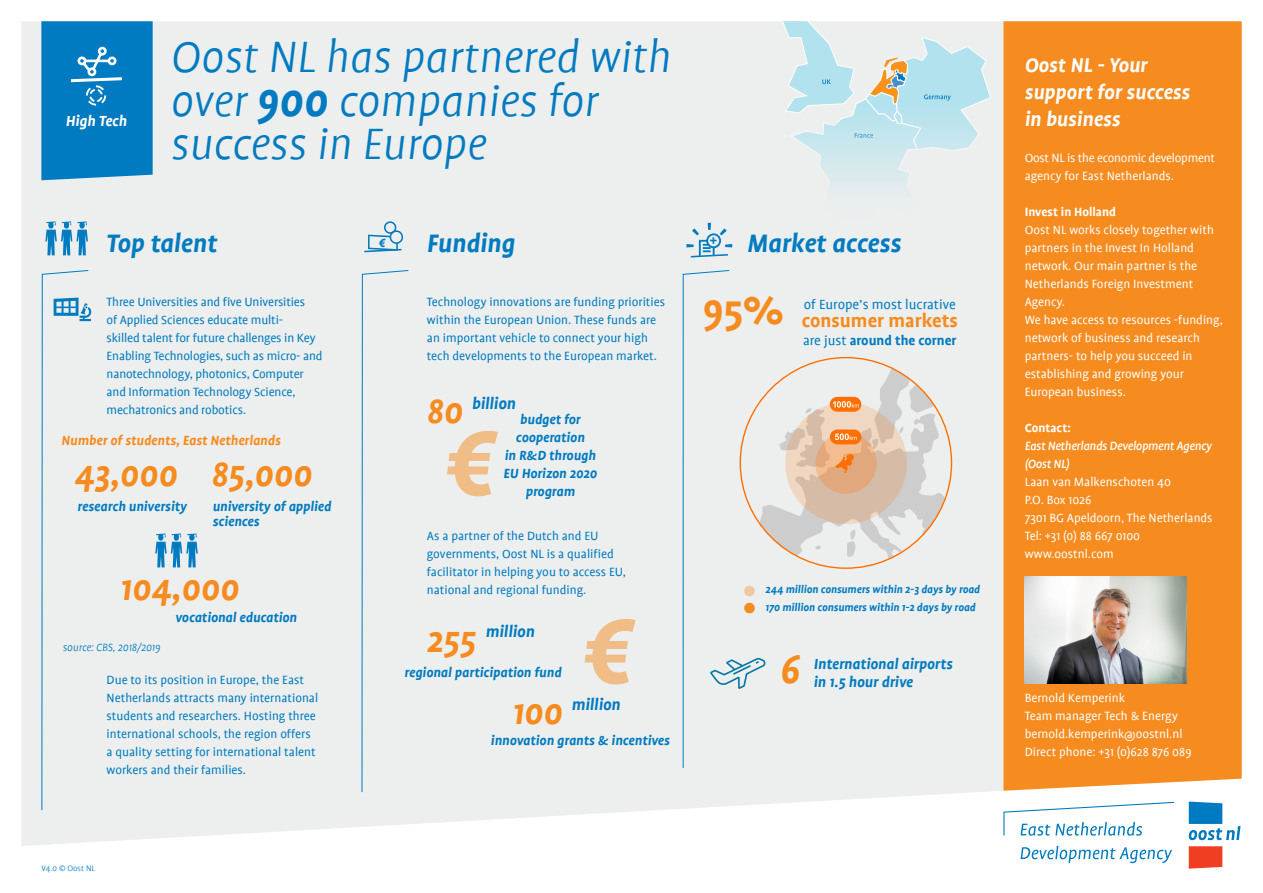
<style>
.page{position:relative;width:1263px;height:893px;background:#fff}
.page>*{position:absolute;margin:0;border:0;box-sizing:border-box;transform-origin:0 0}
.t1{font:italic 300 49.5px/43.5px "Profile";color:#007ac0}
.t2{font:700 45px "Profile";color:#f68b1f}
.t3{font:italic 700 45px "Profile";color:#f68b1f}
.t4{font:italic 700 38.85px "Profile";color:#f68b1f}
.t5{font:italic 700 28.5px "Profile";color:#007ac0}
.t6{font:italic 700 22.5px/27px "Profile";color:#fff}
.t7{font:700 21px "Profile";color:#f68b1f}
.t8{font:italic 700 18px "Profile";color:#007ac0}
.t9{font:italic 700 16.5px "Profile";color:#007ac0}
.t10{font:italic 700 16.5px "Profile";color:#fff}
.t11{font:700 15.75px "Profile";color:#fff}
.t12{font:700 15.75px "Profile";color:#007ac0}
.t13{font:italic 700 15px/18px "Profile";color:#007ac0;text-align:center}
.t14{font:italic 700 15px "Profile";color:#f68b1f}
.t15{font:15px "Profile";color:#007ac0}
.t16{font:700 15px "Profile";color:#007ac0}
.t17{font:13.5px/18px "Profile";color:#007ac0}
.t18{font:13.5px/18px "Profile";color:#fff}
.t19{font:13.5px/18px "Profile";letter-spacing:-.02em;color:#fff}
.t20{font:italic 500 13.5px/18px "Profile";letter-spacing:-.02em;color:#fff}
.t21{font:700 13.5px "Profile";color:#fff}
.t22{font:italic 700 13.5px "Profile NO";color:#007ac0}
.t23{font:italic 700 12px "Profile";color:#007ac0}
.t24{font:italic 300 12px "Profile";color:#007ac0}
.t25{font:300 9px "Profile";color:#007ac0}
.s1{font-weight:700}
.s2{font-weight:400}
</style>
<div class="page">
<div style="left:21px;top:21px;width:982px;height:825px;background:#ecefee"></div>
<div style="left:1003px;top:21px;width:239px;height:770px;background:#f68b1f"></div>
<svg style="left:361px;top:270px;width:48px;height:523px;background:#e2eaec"></svg>
<div style="left:41px;top:270px;width:50px;height:541px;background:#ecefee"></div>
<svg style="left:363px;top:221px;width:41px;height:32px"></svg>
<svg style="left:1189px;top:846px;width:33px;height:23px"></svg>
<svg style="left:1189px;top:801px;width:51px;height:39px"></svg>
<svg style="left:1020px;top:846px;width:152px;height:17px"></svg>
<svg style="left:1003px;top:802px;width:171px;height:34px"></svg>
<svg style="left:45px;top:221px;width:43px;height:34px"></svg>
<svg style="left:447px;top:431px;width:51px;height:65px;background:#eed5b9"></svg>
<svg style="left:584px;top:619px;width:51px;height:65px;background:#eed5b9"></svg>
<svg style="left:778px;top:21px;width:213px;height:202px;background:#d9e9eb"></svg>
<svg style="left:155px;top:533px;width:43px;height:34px"></svg>
<svg style="left:686px;top:223px;width:46px;height:35px;background:#bcd7e4"></svg>
<svg style="left:41px;top:21px;width:112px;height:159px;background:#0f81c3"></svg>
<img style="left:1024px;top:576px;width:162px;height:108px">
<svg style="left:682px;top:270px;width:270px;height:499px;background:#e8e6e3"></svg>
<div style="left:744px;top:603px;width:11px;height:10px;background:#f68b1f;border-radius:50%"></div>
<div style="left:744px;top:586px;width:11px;height:10px;background:#efc9a0;border-radius:50%"></div>
<p class="t10" style="left:66px;top:112px;width:63px">High Tech</p>
<p class="t1" style="left:171px;top:36px;width:502px">Oost NL has partnered with over <span class="s1">900</span> companies for success in Europe</p>
<p class="t5" style="left:106px;top:228px;width:112px">Top talent</p>
<p class="t5" style="left:427px;top:228px;width:90px">Funding</p>
<p class="t5" style="left:747px;top:228px;width:156px">Market access</p>
<p class="t17" style="left:107px;top:293px;width:218px">Three Universities and five Universities<br>of Applied Sciences educate multi-<br>skilled talent for future challenges in Key Enabling Technologies, such as micro- and nanotechnology, photonics, Computer and Information Technology Science, mechatronics and robotics.</p>
<p class="t12" style="left:710px;top:232px;width:9px">+</p>
<p class="t22" style="left:379px;top:236px;width:8px">€</p>
<p class="t2" style="left:703px;top:285px;width:83px">95%</p>
<p class="t15" style="left:804px;top:296px;width:153px">of Europe’s most lucrative</p>
<p class="t17" style="left:427px;top:293px;width:240px">Technology innovations are funding priorities within the European Union. These funds are an important vehicle to connect your high tech developments to the European market.</p>
<p class="t7" style="left:802px;top:309px;width:158px">consumer markets</p>
<p class="t16" style="left:803px;top:332px;width:155px"><span class="s2">are just</span> around the corner</p>
<p class="t11" style="left:710px;top:320px;width:9px">+</p>
<p class="t4" style="left:427px;top:390px;width:38px">80</p>
<p class="t8" style="left:472px;top:393px;width:45px">billion</p>
<p class="t13" style="left:520px;top:410px;width:62px">budget for</p>
<p class="t13" style="left:505px;top:428px;width:93px">cooperation<br>in R&amp;D through</p>
<p class="t13" style="left:503px;top:464px;width:95px">EU Horizon 2020</p>
<p class="t13" style="left:526px;top:482px;width:51px">program</p>
<p class="t14" style="left:62px;top:432px;width:221px">Number of students, East Netherlands</p>
<p class="t4" style="left:74px;top:453px;width:105px">43,000</p>
<p class="t4" style="left:212px;top:453px;width:103px">85,000</p>
<p class="t13" style="left:78px;top:498px;width:111px">research university</p>
<p class="t13" style="left:213px;top:498px;width:120px">university of applied</p>
<p class="t13" style="left:213px;top:513px;width:48px">sciences</p>
<p class="t4" style="left:120px;top:567px;width:121px">104,000</p>
<p class="t24" style="left:63px;top:641px;width:99px">source: CBS, 2018/2019</p>
<p class="t13" style="left:175px;top:608px;width:123px">vocational education</p>
<p class="t17" style="left:107px;top:671px;width:213px">Due to its position in Europe, the East Netherlands attracts many international students and researchers. Hosting three international schools, the region offers a quality setting for international talent workers and their families.</p>
<p class="t25" style="left:42px;top:864px;width:55px">V4.0 © Oost NL</p>
<p class="t17" style="left:427px;top:527px;width:173px">As a partner of the Dutch and EU</p>
<p class="t17" style="left:427px;top:545px;width:201px">governments, Oost NL is a qualified facilitator in helping you to access EU,</p>
<p class="t17" style="left:427px;top:581px;width:161px">national and regional funding.</p>
<p class="t4" style="left:427px;top:619px;width:50px">255</p>
<p class="t8" style="left:486px;top:622px;width:50px">million</p>
<p class="t13" style="left:405px;top:664px;width:159px">regional participation fund</p>
<p class="t4" style="left:512px;top:691px;width:52px">100</p>
<p class="t8" style="left:572px;top:694px;width:50px">million</p>
<p class="t13" style="left:491px;top:731px;width:181px">innovation grants &amp; incentives</p>
<p class="t23" style="left:765px;top:583px;width:216px">244 million consumers within 2-3 days by road</p>
<p class="t23" style="left:765px;top:601px;width:212px">170 million consumers within 1-2 days by road</p>
<p class="t3" style="left:780px;top:645px;width:22px">6</p>
<p class="t9" style="left:814px;top:655px;width:140px">International airports</p>
<p class="t9" style="left:814px;top:673px;width:101px">in 1.5 hour drive</p>
<p class="t6" style="left:1025px;top:51px;width:167px">Oost NL - Your support for success</p>
<p class="t6" style="left:1025px;top:105px;width:97px">in business</p>
<p class="t19" style="left:1025px;top:149px;width:192px">Oost NL is the economic development agency for East Netherlands.</p>
<p class="t21" style="left:1025px;top:205px;width:93px">Invest in Holland</p>
<p class="t18" style="left:1025px;top:221px;width:191px">Oost NL works closely together with partners in the Invest In Holland network. Our main partner is the<br>Netherlands Foreign Investment<br>Agency.</p>
<p class="t18" style="left:1025px;top:311px;width:200px">We have access to resources -funding, network of business and research partners- to help you succeed in establishing and growing your</p>
<p class="t18" style="left:1025px;top:383px;width:103px">European business.</p>
<p class="t21" style="left:1025px;top:421px;width:48px">Contact:</p>
<p class="t20" style="left:1025px;top:437px;width:189px">East Netherlands Development Agency (Oost NL)</p>
<p class="t18" style="left:1025px;top:473px;width:148px">Laan van Malkenschoten 40</p>
<p class="t18" style="left:1025px;top:491px;width:68px">P.O. Box 1026</p>
<p class="t18" style="left:1025px;top:509px;width:189px">7301 BG Apeldoorn, The Netherlands</p>
<p class="t18" style="left:1025px;top:527px;width:117px">Tel: +31 (0) 88 667 0100</p>
<p class="t18" style="left:1025px;top:545px;width:91px">www.oostnl.com</p>
<p class="t18" style="left:1025px;top:689px;width:102px">Bernold Kemperink</p>
<p class="t18" style="left:1025px;top:707px;width:155px">Team manager Tech &amp; Energy</p>
<p class="t18" style="left:1025px;top:725px;width:159px">bernold.kemperink@oostnl.nl</p>
<p class="t18" style="left:1025px;top:743px;width:168px">Direct phone: +31 (0)628 876 089</p>
</div>
